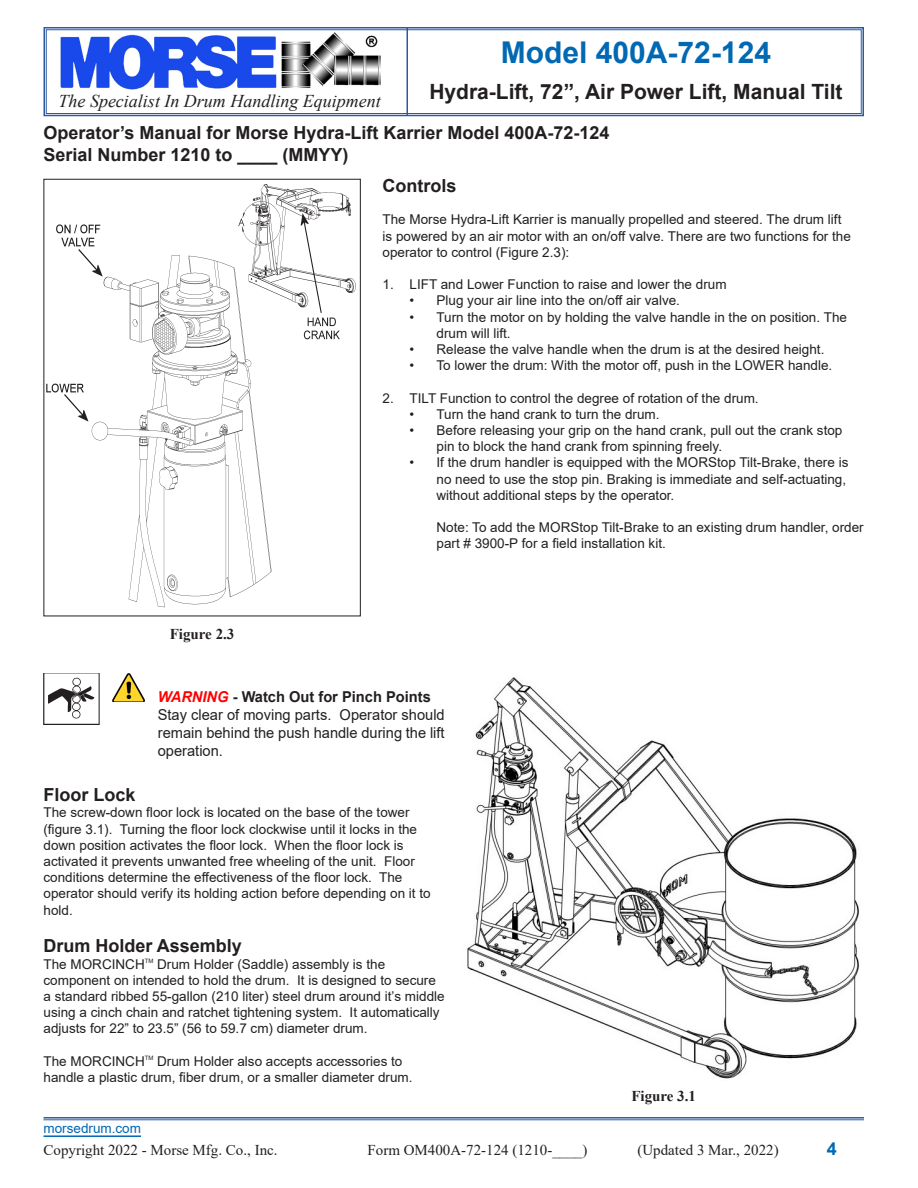
<style>
.page{position:relative;width:918px;height:1188px;background:#fff}
.page>*{position:absolute;margin:0;border:0;box-sizing:border-box;transform-origin:0 0}
.t1{font:700 30px "Arial";color:#0168b3}
.t2{font:700 21px "Arial";color:#231f20}
.Body_Text{font:700 18px/21.6px "Arial";color:#231f20}
.t3{font:italic 18px "Times New Roman";color:#231f20}
.t4{font:700 18px "Arial";color:#0168b3}
.Body_Text_2{font:15px/18px "Arial";color:#231f20;text-align:justify}
.t5{font:15px "Times New Roman";color:#231f20}
.t6{font:700 15px "Arial";color:#231f20}
.t7{font:700 15px "Times New Roman";color:#231f20}
.Body_Text_2-2{font:13.5px/16.2px "Arial";color:#231f20}
.Body_Text-2{font:13.5px/16.2px "Arial";color:#231f20}
.t8{font:13.5px "Arial";color:#0168b3}
.Body_Text-3{font:6px "Arial";color:#231f20}
.s1{font-style:italic;color:#f00}
</style>
<div class="page">
<svg style="left:43px;top:27px;width:821px;height:90px"></svg>
<div style="left:46px;top:29px;width:816px;height:85px;border:1px solid #2b5a9f"></div>
<hr style="left:407px;top:28px;width:1px;height:88px;background:#2b5a9f">
<hr style="left:44px;top:1135px;width:97px;height:2px;background:#0168b3">
<hr style="left:44px;top:1117px;width:820px;height:2px;background:#2b5a9f">
<hr style="left:44px;top:1120px;width:820px;height:1px;background:#2b5a9f">
<img style="left:44px;top:673px;width:56px;height:51px">
<img style="left:113px;top:673px;width:31px;height:28px">
<img style="left:467px;top:677px;width:392px;height:402px">
<img style="left:46px;top:184px;width:310px;height:424px">
<div style="left:44px;top:179px;width:317px;height:437px;border:1px solid #231f20"></div>
<h1 class="t1" style="left:501px;top:31px;width:272px">Model 400A-72-124</h1>
<h2 class="t2" style="left:429px;top:77px;width:415px">Hydra-Lift, 72”, Air Power Lift, Manual Tilt</h2>
<h3 class="Body_Text" style="left:44px;top:122px;width:568px">Operator’s Manual for Morse Hydra-Lift Karrier Model 400A-72-124<br>Serial Number 1210 to ____ (MMYY)</h3>
<h3 class="t3" style="left:59px;top:89px;width:324px">The Specialist In Drum Handling Equipment</h3>
<p class="t7" style="left:170px;top:623px;width:66px">Figure 2.3</p>
<p class="Body_Text" style="left:383px;top:175px;width:75px">Controls</p>
<p class="Body_Text-2" style="left:383px;top:211px;width:470px">The Morse Hydra-Lift Karrier is manually propelled and steered. The drum lift is powered by an air motor with an on/off valve. There are two functions for the operator to control (Figure 2.3):</p>
<p class="Body_Text_2-2" style="left:383px;top:276px;width:346px">1. LIFT and Lower Function to raise and lower the drum</p>
<p class="Body_Text_2-2" style="left:410px;top:292px;width:272px">• Plug your air line into the on/off air valve.</p>
<p class="Body_Text_2-2" style="left:437px;top:309px;width:412px;text-indent:-27px">• Turn the motor on by holding the valve handle in the on position. The drum will lift.</p>
<p class="Body_Text_2-2" style="left:410px;top:341px;width:416px">• Release the valve handle when the drum is at the desired height.</p>
<p class="Body_Text_2-2" style="left:410px;top:357px;width:424px">• To lower the drum: With the motor off, push in the LOWER handle.</p>
<p class="Body_Text_2-2" style="left:383px;top:390px;width:378px">2. TILT Function to control the degree of rotation of the drum.</p>
<p class="Body_Text_2-2" style="left:410px;top:406px;width:252px">• Turn the hand crank to turn the drum.</p>
<p class="Body_Text_2-2" style="left:437px;top:422px;width:407px;text-indent:-27px">• Before releasing your grip on the hand crank, pull out the crank stop pin to block the hand crank from spinning freely.</p>
<p class="Body_Text_2-2" style="left:437px;top:454px;width:413px;text-indent:-27px">• If the drum handler is equipped with the MORStop Tilt-Brake, there is no need to use the stop pin. Braking is immediate and self-actuating, without additional steps by the operator.</p>
<p class="Body_Text-2" style="left:437px;top:519px;width:429px">Note: To add the MORStop Tilt-Brake to an existing drum handler, order part # 3900-P for a field installation kit.</p>
<p class="t6" style="left:158px;top:686px;width:275px"><span class="s1">WARNING</span> - Watch Out for Pinch Points</p>
<p class="Body_Text_2" style="left:158px;top:706px;width:288px">Stay clear of moving parts. Operator should remain behind the push handle during the lift operation.</p>
<p class="Body_Text" style="left:44px;top:784px;width:94px">Floor Lock</p>
<p class="Body_Text_2-2" style="left:44px;top:804px;width:389px">The screw-down floor lock is located on the base of the tower (figure 3.1). Turning the floor lock clockwise until it locks in the down position activates the floor lock. When the floor lock is activated it prevents unwanted free wheeling of the unit. Floor conditions determine the effectiveness of the floor lock. The operator should verify its holding action before depending on it to hold.</p>
<p class="Body_Text" style="left:44px;top:935px;width:200px">Drum Holder Assembly</p>
<p class="Body_Text-2" style="left:44px;top:956px;width:103px">The MORCINCH</p>
<p class="Body_Text-3" style="left:145px;top:956px;width:10px">TM</p>
<p class="Body_Text-2" style="left:44px;top:956px;width:403px;text-indent:114px">Drum Holder (Saddle) assembly is the component on intended to hold the drum. It is designed to secure a standard ribbed 55-gallon (210 liter) steel drum around it’s middle using a cinch chain and ratchet tightening system. It automatically adjusts for 22” to 23.5” (56 to 59.7 cm) diameter drum.</p>
<p class="Body_Text-2" style="left:44px;top:1053px;width:103px">The MORCINCH</p>
<p class="Body_Text-3" style="left:145px;top:1054px;width:10px">TM</p>
<p class="Body_Text-2" style="left:44px;top:1053px;width:371px;text-indent:114px">Drum Holder also accepts accessories to handle a plastic drum, fiber drum, or a smaller diameter drum.</p>
<p class="t7" style="left:631px;top:1085px;width:66px">Figure 3.1</p>
<p class="t8" style="left:44px;top:1119px;width:99px">morsedrum.com</p>
<p class="t5" style="left:44px;top:1139px;width:236px">Copyright 2022 - Morse Mfg. Co., Inc.</p>
<p class="t5" style="left:368px;top:1139px;width:221px">Form OM400A-72-124 (1210-____)</p>
<p class="t5" style="left:638px;top:1139px;width:143px">(Updated 3 Mar., 2022)</p>
<h3 class="t4" style="left:827px;top:1136px;width:12px">4</h3>
</div>
